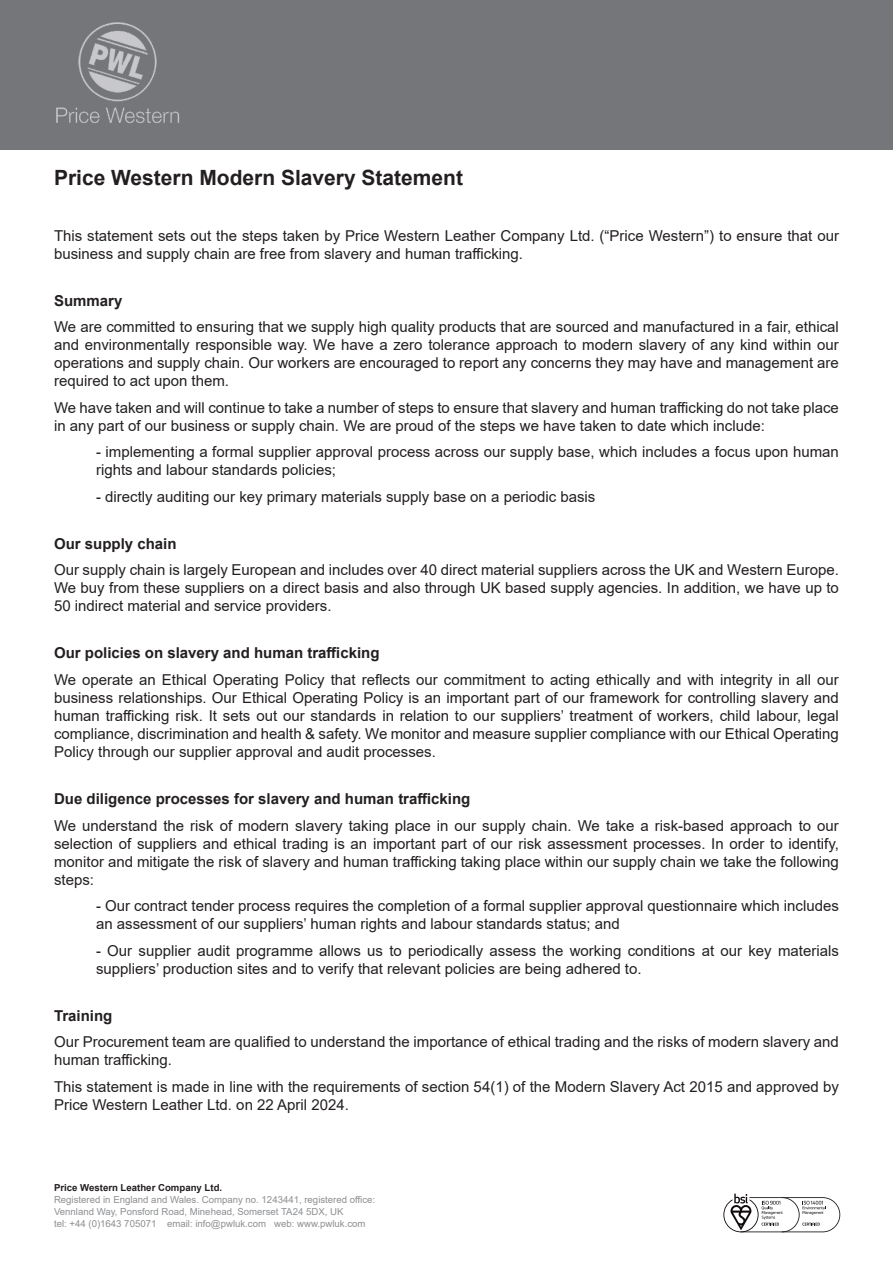
<style>
.page{position:relative;width:893px;height:1263px;background:#fff}
.page>*{position:absolute;margin:0;border:0;box-sizing:border-box;transform-origin:0 0}
.Header_Paragraph{font:700 21px "Arial";color:#231f20}
.Standard_Text{font:15px/18px "Arial";color:#231f20}
.Standard_Text-2{font:700 15px "Arial";color:#231f20}
.t1{font:9.6px/12px "Arial";color:#8d8f92}
.t2{font:700 9.6px "Arial";color:#231f20}
</style>
<div class="page">
<svg style="left:723px;top:1193px;width:117px;height:39px"></svg>
<div style="left:0;top:0;width:893px;height:150px;background:#757679"></div>
<img style="left:56px;top:22px;width:124px;height:101px">
<p class="Header_Paragraph" style="left:54px;top:163px;width:411px">Price Western Modern Slavery Statement</p>
<p class="Standard_Text" style="left:54px;top:227px;width:786px">This statement sets out the steps taken by Price Western Leather Company Ltd. (“Price Western”) to ensure that our business and supply chain are free from slavery and human trafficking.</p>
<p class="Standard_Text-2" style="left:54px;top:290px;width:70px">Summary</p>
<p class="Standard_Text" style="left:54px;top:318px;width:786px;text-align:justify">We are committed to ensuring that we supply high quality products that are sourced and manufactured in a fair, ethical and environmentally responsible way. We have a zero tolerance approach to modern slavery of any kind within our operations and supply chain. Our workers are encouraged to report any concerns they may have and management are required to act upon them.</p>
<p class="Standard_Text" style="left:54px;top:399px;width:786px">We have taken and will continue to take a number of steps to ensure that slavery and human trafficking do not take place in any part of our business or supply chain. We are proud of the steps we have taken to date which include:</p>
<p class="Standard_Text" style="left:96px;top:443px;width:744px">- implementing a formal supplier approval process across our supply base, which includes a focus upon human rights and labour standards policies;</p>
<p class="Standard_Text" style="left:96px;top:488px;width:501px">- directly auditing our key primary materials supply base on a periodic basis</p>
<p class="Standard_Text-2" style="left:54px;top:533px;width:124px">Our supply chain</p>
<p class="Standard_Text" style="left:54px;top:561px;width:786px;text-align:justify">Our supply chain is largely European and includes over 40 direct material suppliers across the UK and Western Europe.<br>We buy from these suppliers on a direct basis and also through UK based supply agencies. In addition, we have up to 50 indirect material and service providers.</p>
<p class="Standard_Text-2" style="left:54px;top:643px;width:327px">Our policies on slavery and human trafficking</p>
<p class="Standard_Text" style="left:54px;top:671px;width:786px;text-align:justify">We operate an Ethical Operating Policy that reflects our commitment to acting ethically and with integrity in all our business relationships. Our Ethical Operating Policy is an important part of our framework for controlling slavery and human trafficking risk. It sets out our standards in relation to our suppliers’ treatment of workers, child labour, legal compliance, discrimination and health &amp; safety. We monitor and measure supplier compliance with our Ethical Operating Policy through our supplier approval and audit processes.</p>
<p class="Standard_Text-2" style="left:54px;top:788px;width:418px">Due diligence processes for slavery and human trafficking</p>
<p class="Standard_Text" style="left:54px;top:816px;width:786px;text-align:justify">We understand the risk of modern slavery taking place in our supply chain. We take a risk-based approach to our selection of suppliers and ethical trading is an important part of our risk assessment processes. In order to identify, monitor and mitigate the risk of slavery and human trafficking taking place within our supply chain we take the following steps:</p>
<p class="Standard_Text" style="left:96px;top:897px;width:744px">- Our contract tender process requires the completion of a formal supplier approval questionnaire which includes an assessment of our suppliers’ human rights and labour standards status; and</p>
<p class="Standard_Text" style="left:96px;top:941px;width:744px">- Our supplier audit programme allows us to periodically assess the working conditions at our key materials suppliers’ production sites and to verify that relevant policies are being adhered to.</p>
<p class="Standard_Text-2" style="left:54px;top:1005px;width:60px">Training</p>
<p class="Standard_Text" style="left:54px;top:1033px;width:786px">Our Procurement team are qualified to understand the importance of ethical trading and the risks of modern slavery and human trafficking.</p>
<p class="Standard_Text" style="left:54px;top:1077px;width:786px">This statement is made in line with the requirements of section 54(1) of the Modern Slavery Act 2015 and approved by<br>Price Western Leather Ltd. on 22 April 2024.</p>
<p class="t2" style="left:54px;top:1181px;width:170px">Price Western Leather Company Ltd.</p>
<p class="t1" style="left:54px;top:1194px;width:323px">Registered in England and Wales. Company no. 1243441, registered office:<br>Vennland Way, Ponsford Road, Minehead, Somerset TA24 5DX, UK<br>tel: +44 (0)1643 705071 email: info@pwluk.com web: www.pwluk.com</p>
</div>
